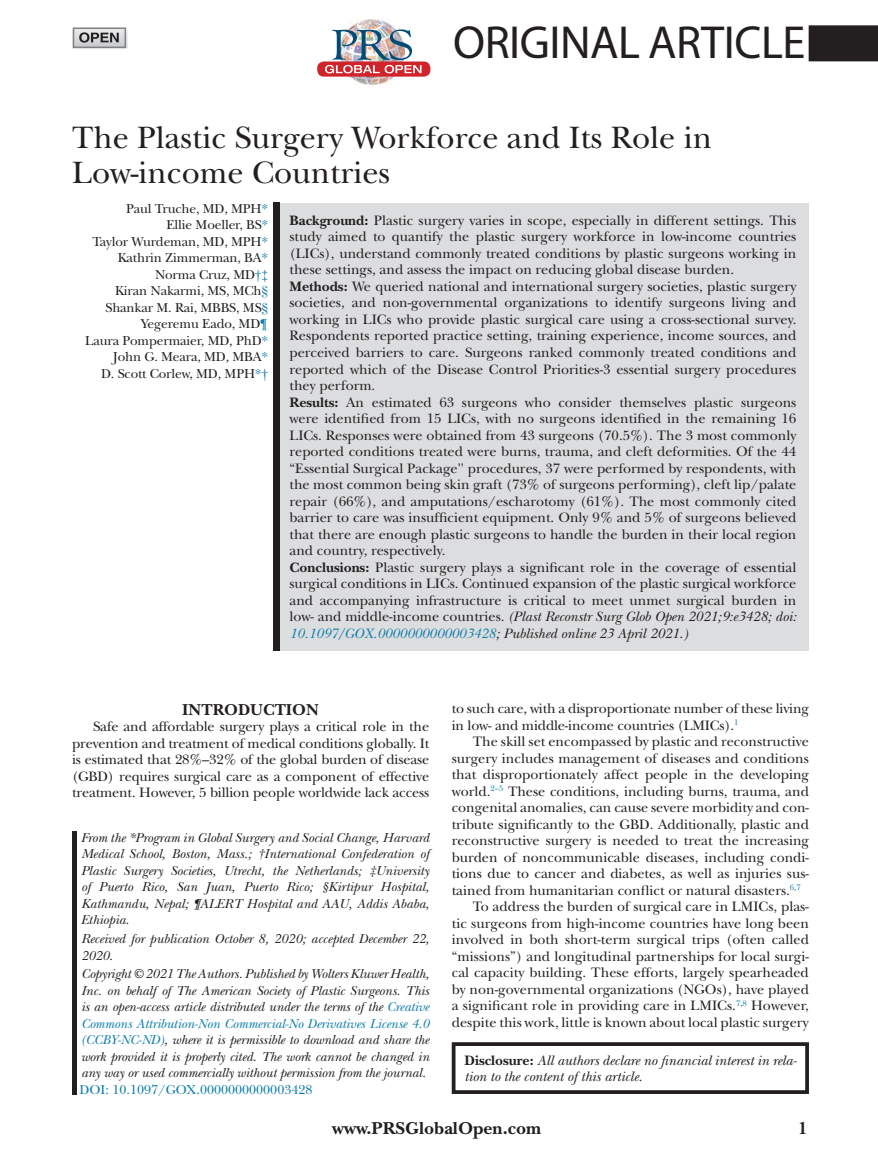
<style>
.page{position:relative;width:878px;height:1175px;background:#fff}
.page>*{position:absolute;margin:0;border:0;box-sizing:border-box;transform-origin:0 0}
.t1{font:46.5px "Myriad Pro";letter-spacing:-.01em;color:#231f20}
.t2{font:32.25px/34.5px "New Baskerville Std";color:#231f20}
.t3{font:700 18px "New Baskerville Std";color:#231f20}
.t4{font:700 16.5px "New Baskerville Std";color:#231f20}
.t5{font:14.25px/16.5px "New Baskerville Std";color:#231f20}
.t6{font:italic 14.25px/16.5px "New Baskerville Std";color:#231f20}
.t7{font:italic 13.5px/16.5px "New Baskerville Std";color:#231f20;text-align:justify}
.t8{font:13.5px/16.5px "New Baskerville Std";letter-spacing:-.01em;color:#231f20;text-align:right}
.t9{font:13.5px "New Baskerville Std";color:#0f7eac}
.s1{color:#0f7eac}
.s2{font-weight:700}
.s3{font-style:italic}
.s4{font-style:italic;color:#0f7eac}
.s5{font-weight:700;font-style:normal}
</style>
<div class="page">
<img style="left:72px;top:27px;width:55px;height:22px">
<div style="left:73px;top:28px;width:53px;height:20px;border:2px solid #808285"></div>
<svg style="left:79px;top:32px;width:40px;height:11px"></svg>
<div style="left:452px;top:1042px;width:356px;height:52px;border:4px solid #231f20"></div>
<hr style="left:72px;top:831px;width:4px;height:99px;background:#231f20">
<hr style="left:72px;top:930px;width:4px;height:35px;background:#231f20">
<hr style="left:72px;top:965px;width:4px;height:118px;background:#231f20">
<hr style="left:72px;top:1081px;width:4px;height:13px;background:#231f20">
<div style="left:274px;top:126px;width:534px;height:524px;background:#dcdddf"></div>
<div style="left:274px;top:191px;width:534px;height:11px;background:#fff"></div>
<div style="left:274px;top:202px;width:6px;height:77px;background:#231f20"></div>
<div style="left:274px;top:268px;width:6px;height:126px;background:#231f20"></div>
<div style="left:274px;top:384px;width:6px;height:175px;background:#231f20"></div>
<div style="left:274px;top:549px;width:6px;height:101px;background:#231f20"></div>
<div style="left:72px;top:126px;width:736px;height:67px;background:#fff"></div>
<div style="left:808px;top:25px;width:70px;height:36px;background:#231f20"></div>
<img style="left:348px;top:20px;width:48px;height:64px">
<svg style="left:317px;top:61px;width:113px;height:16px"></svg>
<img style="left:325px;top:29px;width:96px;height:44px">
<h1 class="t1" style="left:453px;top:14px;width:354px">ORIGINAL ARTICLE</h1>
<h2 class="t2" style="left:72px;top:121px;width:641px">The Plastic Surgery Workforce and Its Role in<br>Low-income Countries</h2>
<p class="t8" style="left:85px;top:200px;width:185px">Paul Truche, MD, MPH<span class="s1">*<br></span>Ellie Moeller, BS<span class="s1">*<br></span>Taylor Wurdeman, MD, MPH<span class="s1">*<br></span>Kathrin Zimmerman, BA<span class="s1">*<br></span>Norma Cruz, MD<span class="s1">†‡<br></span>Kiran Nakarmi, MS, MCh<span class="s1">§<br></span>Shankar M. Rai, MBBS, MS<span class="s1">§<br></span>Yegeremu Eado, MD<span class="s1">¶<br></span>Laura Pompermaier, MD, PhD<span class="s1">*<br></span>John G. Meara, MD, MBA<span class="s1">*<br></span>D. Scott Corlew, MD, MPH<span class="s1">*†</span></p>
<p class="t5" style="left:289px;top:212px;width:508px"><span class="s2">Background:</span> Plastic surgery varies in scope, especially in different settings. This study aimed to quantify the plastic surgery workforce in low-income countries (LICs), understand commonly treated conditions by plastic surgeons working in these settings, and assess the impact on reducing global disease burden.<br><span class="s2">Methods:</span> We queried national and international surgery societies, plastic surgery societies, and non-governmental organizations to identify surgeons living and working in LICs who provide plastic surgical care using a cross-sectional survey.<br>Respondents reported practice setting, training experience, income sources, and perceived barriers to care. Surgeons ranked commonly treated conditions and reported which of the Disease Control Priorities-3 essential surgery procedures they perform.<br><span class="s2">Results:</span> An estimated 63 surgeons who consider themselves plastic surgeons were identified from 15 LICs, with no surgeons identified in the remaining 16<br>LICs. Responses were obtained from 43 surgeons (70.5%). The 3 most commonly reported conditions treated were burns, trauma, and cleft deformities. Of the 44 “Essential Surgical Package'' procedures, 37 were performed by respondents, with the most common being skin graft (73% of surgeons performing), cleft lip/palate repair (66%), and amputations/escharotomy (61%). The most commonly cited barrier to care was insufficient equipment. Only 9% and 5% of surgeons believed that there are enough plastic surgeons to handle the burden in their local region and country, respectively.<br><span class="s2">Conclusions:</span> Plastic surgery plays a significant role in the coverage of essential surgical conditions in LICs. Continued expansion of the plastic surgical workforce and accompanying infrastructure is critical to meet unmet surgical burden in low- and middle-income countries. <span class="s3">(Plast Reconstr Surg Glob Open 2021;9:e3428; doi:<br></span><span class="s4">10.1097/GOX.0000000000003428</span><span class="s3">; Published online 23 April 2021.)</span></p>
<p class="t4" style="left:182px;top:700px;width:138px">INTRODUCTION</p>
<p class="t5" style="left:72px;top:718px;width:359px;text-align:justify;text-indent:21px">Safe and affordable surgery plays a critical role in the prevention and treatment of medical conditions globally. It is estimated that 28%–32% of the global burden of disease (GBD) requires surgical care as a component of effective treatment. However, 5 billion people worldwide lack access</p>
<p class="t7" style="left:81px;top:829px;width:350px">From the *Program in Global Surgery and Social Change, Harvard Medical School, Boston, Mass.; †International Confederation of Plastic Surgery Societies, Utrecht, the Netherlands; ‡University of Puerto Rico, San Juan, Puerto Rico; §Kirtipur Hospital, Kathmandu, Nepal; ¶ALERT Hospital and AAU, Addis Ababa, Ethiopia.</p>
<p class="t7" style="left:81px;top:930px;width:350px">Received for publication October 8, 2020; accepted December 22,<br>2020.</p>
<p class="t7" style="left:81px;top:965px;width:350px">Copyright © 2021 The Authors. Published by Wolters Kluwer Health, Inc. on behalf of The American Society of Plastic Surgeons. This is an open-access article distributed under the terms of the <span class="s1">Creative Commons Attribution-Non Commercial-No Derivatives License 4.0 (CCBY-NC-ND)</span>, where it is permissible to download and share the work provided it is properly cited. The work cannot be changed in any way or used commercially without permission from the journal.</p>
<p class="t9" style="left:80px;top:1081px;width:234px">DOI: 10.1097/GOX.0000000000003428</p>
<p class="t5" style="left:452px;top:700px;width:359px">to such care, with a disproportionate number of these living in low- and middle-income countries (LMICs).<sup>1</sup></p>
<p class="t5" style="left:472px;top:733px;width:338px">The skill set encompassed by plastic and reconstructive</p>
<p class="t5" style="left:451px;top:750px;width:358px">surgery includes management of diseases and conditions</p>
<p class="t5" style="left:451px;top:766px;width:359px">that disproportionately affect people in the developing</p>
<p class="t5" style="left:451px;top:783px;width:358px">world.<sup>2–5</sup> These conditions, including burns, trauma, and</p>
<p class="t5" style="left:451px;top:799px;width:359px">congenital anomalies, can cause severe morbidity and con-</p>
<p class="t5" style="left:451px;top:816px;width:359px">tribute significantly to the GBD. Additionally, plastic and</p>
<p class="t5" style="left:451px;top:832px;width:359px">reconstructive surgery is needed to treat the increasing</p>
<p class="t5" style="left:451px;top:849px;width:359px">burden of noncommunicable diseases, including condi-</p>
<p class="t5" style="left:451px;top:865px;width:358px">tions due to cancer and diabetes, as well as injuries sus-</p>
<p class="t5" style="left:451px;top:882px;width:350px">tained from humanitarian conflict or natural disasters.<sup>6</sup><sup>,</sup><sup>7</sup></p>
<p class="t5" style="left:472px;top:898px;width:338px">To address the burden of surgical care in LMICs, plas-</p>
<p class="t5" style="left:451px;top:915px;width:359px">tic surgeons from high-income countries have long been</p>
<p class="t5" style="left:451px;top:931px;width:359px">involved in both short-term surgical trips (often called</p>
<p class="t5" style="left:451px;top:948px;width:359px">“missions”) and longitudinal partnerships for local surgi-</p>
<p class="t5" style="left:451px;top:964px;width:358px">cal capacity building. These efforts, largely spearheaded</p>
<p class="t5" style="left:451px;top:981px;width:359px">by non-governmental organizations (NGOs), have played</p>
<p class="t5" style="left:451px;top:997px;width:359px">a significant role in providing care in LMICs.<sup>7</sup><sup>,</sup><sup>8</sup> However,</p>
<p class="t5" style="left:452px;top:1014px;width:359px">despite this work, little is known about local plastic surgery</p>
<p class="t6" style="left:464px;top:1051px;width:334px"><span class="s5">Disclosure:</span> All authors declare no financial interest in rela&shy;tion to the content of this article.</p>
<p class="t3" style="left:332px;top:1118px;width:210px">www.PRSGlobalOpen.com</p>
<p class="t3" style="left:798px;top:1118px;width:11px">1</p>
</div>
